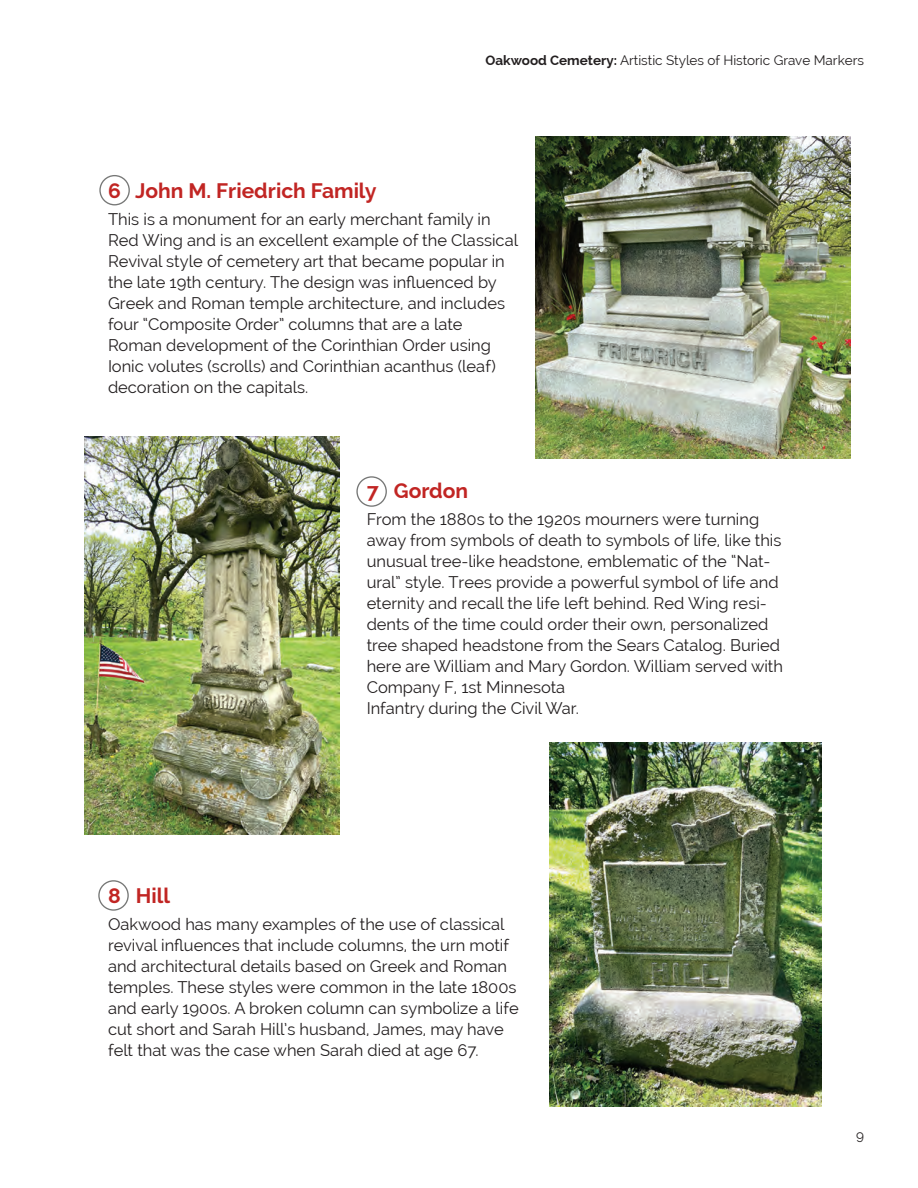
<style>
.page{position:relative;width:918px;height:1188px;background:#fff}
.page>*{position:absolute;margin:0;border:0;box-sizing:border-box;transform-origin:0 0}
.t1{font:700 21px "Raleway";color:#c12523}
.t2{font:16.5px/21px "Raleway";color:#231f20}
.t3{font:13.5px "Raleway";color:#231f20}
.s1{font-weight:700}
</style>
<div class="page">
<img style="left:536px;top:136px;width:314px;height:322px">
<img style="left:84px;top:436px;width:256px;height:398px">
<img style="left:549px;top:743px;width:273px;height:364px">
<div style="left:99px;top:175px;width:31px;height:30px;border:1px solid #777877;border-radius:50%"></div>
<div style="left:356px;top:476px;width:31px;height:31px;border:1px solid #777877;border-radius:50%"></div>
<div style="left:98px;top:880px;width:31px;height:31px;border:1px solid #777877;border-radius:50%"></div>
<p class="t3" style="left:485px;top:52px;width:380px"><span class="s1">Oakwood Cemetery:</span> Artistic Styles of Historic Grave Markers</p>
<p class="t1" style="left:108px;top:178px;width:270px">6 John M. Friedrich Family</p>
<p class="t2" style="left:108px;top:208px;width:384px">This is a monument for an early merchant family in</p>
<p class="t2" style="left:108px;top:229px;width:412px">Red Wing and is an excellent example of the Classical Revival style of cemetery art that became popular in the late 19th century. The design was influenced by Greek and Roman temple architecture, and includes four “Composite Order” columns that are a late</p>
<p class="t2" style="left:108px;top:334px;width:389px">Roman development of the Corinthian Order using<br>Ionic volutes (scrolls) and Corinthian acanthus (leaf) decoration on the capitals.</p>
<p class="t1" style="left:367px;top:478px;width:103px">7 Gordon</p>
<p class="t2" style="left:367px;top:508px;width:394px">From the 1880s to the 1920s mourners were turning</p>
<p class="t2" style="left:367px;top:529px;width:418px">away from symbols of death to symbols of life, like this unusual tree-like headstone, emblematic of the “Nat&shy;ural” style. Trees provide a powerful symbol of life and eternity and recall the life left behind. Red Wing resi&shy;dents of the time could order their own, personalized tree shaped headstone from the Sears Catalog. Buried here are William and Mary Gordon. William served with Company F, 1st Minnesota</p>
<p class="t2" style="left:367px;top:698px;width:214px">Infantry during the Civil War.</p>
<p class="t1" style="left:108px;top:883px;width:64px">8 Hill</p>
<p class="t2" style="left:108px;top:913px;width:398px">Oakwood has many examples of the use of classical</p>
<p class="t2" style="left:108px;top:934px;width:412px">revival influences that include columns, the urn motif and architectural details based on Greek and Roman temples. These styles were common in the late 1800s and early 1900s. A broken column can symbolize a life cut short and Sarah Hill’s husband, James, may have felt that was the case when Sarah died at age 67.</p>
<p class="t3" style="left:856px;top:1128px;width:9px">9</p>
</div>
